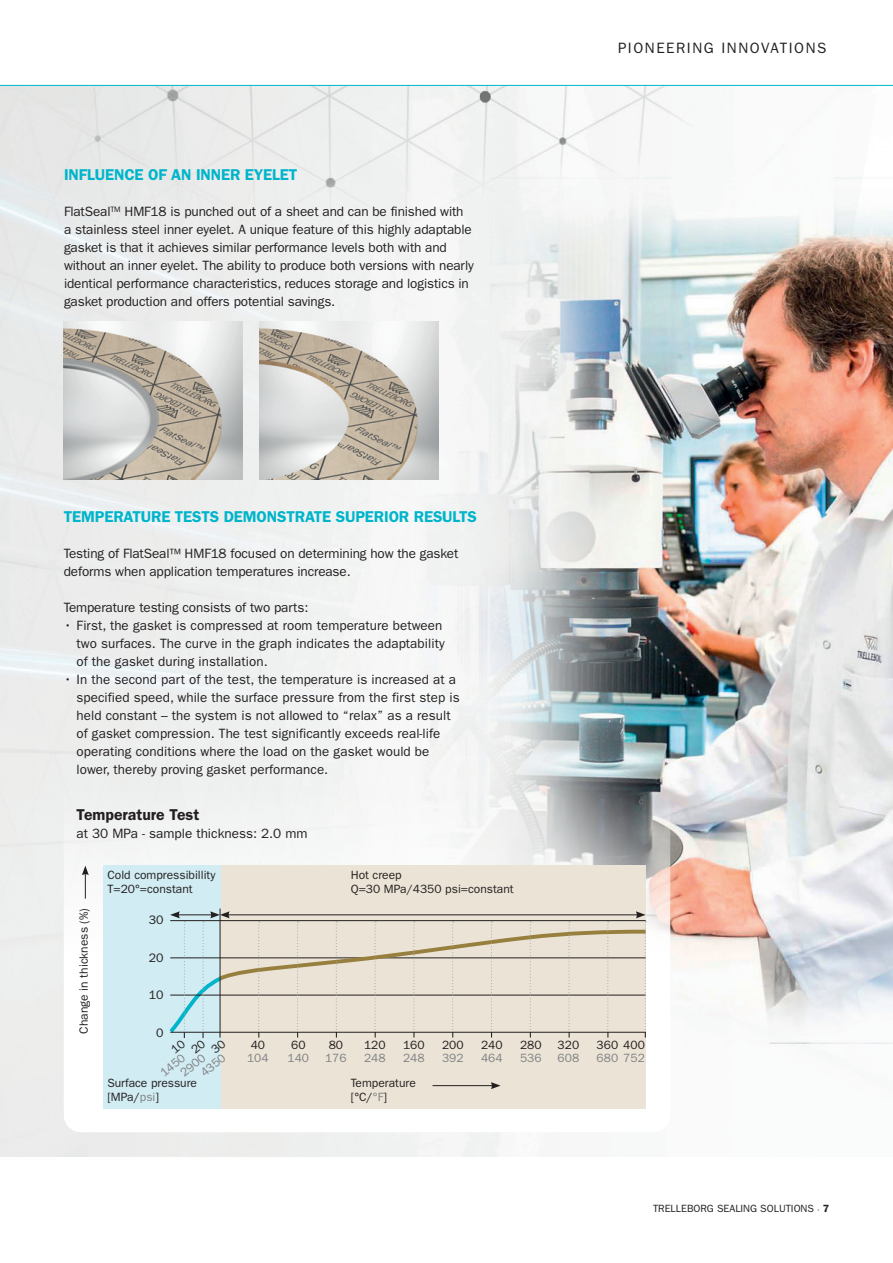
<style>
.page{position:relative;width:893px;height:1263px;background:#fff}
.page>*{position:absolute;margin:0;border:0;box-sizing:border-box;transform-origin:0 0}
.t1{font:600 15.75px "ITC Franklin Gothic Std";letter-spacing:-.01em;color:#00b5cb}
.t2{font:600 15.75px "ITC Franklin Gothic Std";color:#231f20}
.t3{font:15px "ITC Franklin Gothic Std";letter-spacing:.105em;color:#231f20}
.t4{font:13.5px/18px "ITC Franklin Gothic Std";letter-spacing:-.01em;color:#231f20}
.t5{font:12.3px "ITC Franklin Gothic Std";color:#231f20}
.t6{font:12px "ITC Franklin Gothic Std";color:#231f20}
.t7{font:12px "ITC Franklin Gothic Std";color:#808285}
.t8{font:10.5px "ITC Franklin Gothic Std";color:#231f20}
.s1{color:#808285}
.s2{font-weight:600}
</style>
<div class="page">
<img style="left:0;top:86px;width:893px;height:1071px">
<hr style="left:0;top:85px;width:893px;height:1px;background:#00b5cb">
<img style="left:259px;top:321px;width:179px;height:159px">
<img style="left:64px;top:321px;width:178px;height:159px">
<svg style="left:64px;top:783px;width:606px;height:349px;fill:#f6f6f6"></svg>
<div style="left:219px;top:865px;width:427px;height:244px;background:#ebe4d6"></div>
<div style="left:103px;top:865px;width:117px;height:244px;background:#d1ecf2"></div>
<hr style="left:220px;top:908px;width:1px;height:124px;background:#231f20">
<hr style="left:432px;top:1085px;width:61px;height:1px;background:#231f20">
<svg style="left:491px;top:1082px;width:10px;height:7px"></svg>
<svg style="left:82px;top:866px;width:7px;height:33px"></svg>
<svg style="left:169px;top:911px;width:481px;height:143px"></svg>
<p class="t1" style="left:64px;top:165px;width:235px">INFLUENCE OF AN INNER EYELET</p>
<p class="t4" style="left:64px;top:203px;width:411px">FlatSeal<sup>TM</sup> HMF18 is punched out of a sheet and can be finished with a stainless steel inner eyelet. A unique feature of this highly adaptable gasket is that it achieves similar performance levels both with and without an inner eyelet. The ability to produce both versions with nearly identical performance characteristics, reduces storage and logistics in gasket production and offers potential savings.</p>
<p class="t1" style="left:64px;top:507px;width:415px">TEMPERATURE TESTS DEMONSTRATE SUPERIOR RESULTS</p>
<p class="t4" style="left:64px;top:545px;width:396px">Testing of FlatSeal™ HMF18 focused on determining how the gasket deforms when application temperatures increase.</p>
<p class="t4" style="left:64px;top:599px;width:246px">Temperature testing consists of two parts:</p>
<p class="t4" style="left:77px;top:617px;width:370px;text-indent:-13px">• First, the gasket is compressed at room temperature between two surfaces. The curve in the graph indicates the adaptability of the gasket during installation.</p>
<p class="t4" style="left:77px;top:671px;width:385px;text-indent:-13px">• In the second part of the test, the temperature is increased at a specified speed, while the surface pressure from the first step is held constant – the system is not allowed to “relax” as a result of gasket compression. The test significantly exceeds real-life operating conditions where the load on the gasket would be lower, thereby proving gasket performance.</p>
<p class="t2" style="left:77px;top:806px;width:124px">Temperature Test</p>
<p class="t4" style="left:77px;top:825px;width:233px">at 30 MPa - sample thickness: 2.0 mm</p>
<p class="t6" style="left:77px;top:1033px;width:127px;rotate:-90deg">Change in thickness (%)</p>
<p class="t6" style="left:107px;top:868px;width:109px">Cold compressibillity</p>
<p class="t6" style="left:107px;top:882px;width:87px">T=20°=constant</p>
<p class="t5" style="left:149px;top:913px;width:16px">30</p>
<p class="t5" style="left:149px;top:950px;width:16px">20</p>
<p class="t5" style="left:149px;top:988px;width:16px">10</p>
<p class="t5" style="left:156px;top:1025px;width:9px">0</p>
<p class="t6" style="left:351px;top:868px;width:52px">Hot creep</p>
<p class="t6" style="left:351px;top:882px;width:164px">Q=30 MPa/4350 psi=constant</p>
<p class="t3" style="left:618px;top:39px;width:210px">PIONEERING INNOVATIONS</p>
<p class="t6" style="left:251px;top:1038px;width:16px">40</p>
<p class="t6" style="left:291px;top:1038px;width:16px">60</p>
<p class="t6" style="left:329px;top:1038px;width:16px">80</p>
<p class="t6" style="left:364px;top:1038px;width:23px">120</p>
<p class="t6" style="left:403px;top:1038px;width:23px">160</p>
<p class="t6" style="left:442px;top:1038px;width:23px">200</p>
<p class="t6" style="left:481px;top:1038px;width:23px">240</p>
<p class="t6" style="left:520px;top:1038px;width:23px">280</p>
<p class="t6" style="left:558px;top:1038px;width:23px">320</p>
<p class="t6" style="left:597px;top:1038px;width:50px">360 400</p>
<p class="t7" style="left:157px;top:1069px;width:30px;rotate:-40deg">1450</p>
<p class="t7" style="left:178px;top:1069px;width:30px;rotate:-40deg">2900</p>
<p class="t7" style="left:198px;top:1069px;width:30px;rotate:-40deg">4350</p>
<p class="t6" style="left:107px;top:1076px;width:91px">Surface pressure</p>
<p class="t6" style="left:107px;top:1090px;width:53px">[MPa/<span class="s1">psi</span>]</p>
<p class="t7" style="left:247px;top:1051px;width:23px">104</p>
<p class="t7" style="left:288px;top:1051px;width:23px">140</p>
<p class="t7" style="left:325px;top:1051px;width:23px">176</p>
<p class="t7" style="left:364px;top:1051px;width:23px">248</p>
<p class="t7" style="left:403px;top:1051px;width:23px">248</p>
<p class="t7" style="left:442px;top:1051px;width:23px">392</p>
<p class="t7" style="left:481px;top:1051px;width:23px">464</p>
<p class="t7" style="left:520px;top:1051px;width:23px">536</p>
<p class="t7" style="left:558px;top:1051px;width:23px">608</p>
<p class="t7" style="left:597px;top:1051px;width:50px">680 752</p>
<p class="t6" style="left:351px;top:1076px;width:67px">Temperature</p>
<p class="t6" style="left:351px;top:1090px;width:38px">[°C/<span class="s1">°F</span>]</p>
<p class="t8" style="left:653px;top:1203px;width:178px">TRELLEBORG SEALING SOLUTIONS ˙ <span class="s2">7</span></p>
</div>
